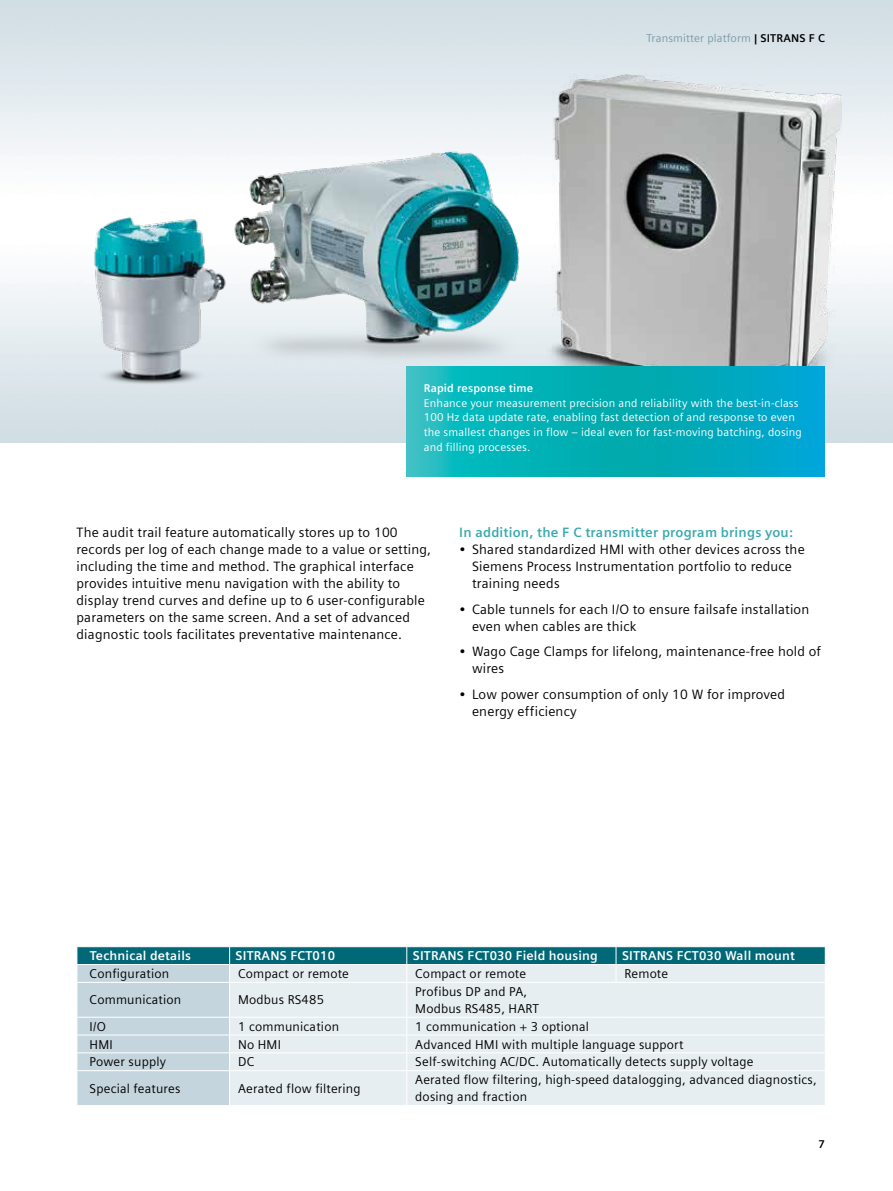
<style>
.page{position:relative;width:893px;height:1191px;background:#fff}
.page>*{position:absolute;margin:0;border:0;box-sizing:border-box;transform-origin:0 0}
.t1{font:13.5px/17px "Siemens Sans Global";letter-spacing:.015em;color:#000}
.t2{font:700 13.5px "Siemens Sans Global";letter-spacing:.015em;color:#3aa9ae}
.t3{font:12.75px/17px "Siemens Sans Global";letter-spacing:.015em;color:#000}
.t4{font:700 12.75px "Siemens Sans Global";letter-spacing:.015em;color:#fff}
.t5{font:11.25px/14.7px "Siemens Sans Global";letter-spacing:.015em;color:#fff}
.t6{font:11.25px "Siemens Sans Global";letter-spacing:.015em;color:#7b9aa9}
.t7{font:700 11.25px "Siemens Sans Global";letter-spacing:.015em;color:#fff}
.t8{font:700 11.25px "Siemens Sans Global";color:#000}
.s1{font-weight:700;color:#000}
</style>
<div class="page">
<img style="left:0;top:0;width:893px;height:442px">
<img style="left:232px;top:140px;width:294px;height:235px">
<img style="left:544px;top:75px;width:298px;height:340px">
<img style="left:78px;top:203px;width:154px;height:189px">
<svg style="left:77px;top:946px;width:749px;height:159px;background:#c9dce1"></svg>
<hr style="left:77px;top:964px;width:153px;height:1px;background:#fff">
<hr style="left:77px;top:982px;width:153px;height:1px;background:#fff">
<hr style="left:77px;top:1016px;width:153px;height:1px;background:#fff">
<hr style="left:77px;top:1034px;width:153px;height:1px;background:#fff">
<hr style="left:77px;top:1052px;width:153px;height:1px;background:#fff">
<hr style="left:77px;top:1070px;width:153px;height:1px;background:#fff">
<svg style="left:407px;top:367px;width:418px;height:109px;background:#05aebb"></svg>
<p class="t6" style="left:646px;top:30px;width:180px">Transmitter platform <span class="s1">| SITRANS F C</span></p>
<p class="t7" style="left:424px;top:382px;width:111px">Rapid response time</p>
<p class="t5" style="left:424px;top:396px;width:380px">Enhance your measurement precision and reliability with the best-in-class 100 Hz data update rate, enabling fast detection of and response to even the smallest changes in flow – ideal even for fast-moving batching, dosing and filling processes.</p>
<p class="t1" style="left:77px;top:525px;width:356px">The audit trail feature automatically stores up to 100 records per log of each change made to a value or setting, including the time and method. The graphical interface provides intuitive menu navigation with the ability to display trend curves and define up to 6 user-configurable parameters on the same screen. And a set of advanced diagnostic tools facilitates preventative maintenance.</p>
<p class="t2" style="left:459px;top:525px;width:335px">In addition, the F C transmitter program brings you:</p>
<p class="t1" style="left:472px;top:542px;width:334px;text-indent:-13px">• Shared standardized HMI with other devices across the<br>Siemens Process Instrumentation portfolio to reduce training needs</p>
<p class="t1" style="left:472px;top:601px;width:339px;text-indent:-13px">• Cable tunnels for each I/O to ensure failsafe installation even when cables are thick</p>
<p class="t1" style="left:472px;top:644px;width:351px;text-indent:-13px">• Wago Cage Clamps for lifelong, maintenance-free hold of wires</p>
<p class="t1" style="left:472px;top:686px;width:315px;text-indent:-13px">• Low power consumption of only 10 W for improved energy efficiency</p>
<p class="t4" style="left:90px;top:948px;width:103px">Technical details</p>
<p class="t4" style="left:236px;top:948px;width:101px">SITRANS FCT010</p>
<p class="t4" style="left:413px;top:948px;width:187px">SITRANS FCT030 Field housing</p>
<p class="t4" style="left:622px;top:948px;width:174px">SITRANS FCT030 Wall mount</p>
<p class="t3" style="left:90px;top:965px;width:81px">Configuration</p>
<p class="t3" style="left:238px;top:965px;width:112px">Compact or remote</p>
<p class="t3" style="left:415px;top:965px;width:112px">Compact or remote</p>
<p class="t3" style="left:624px;top:965px;width:45px">Remote</p>
<p class="t3" style="left:90px;top:992px;width:93px">Communication</p>
<p class="t3" style="left:238px;top:992px;width:87px">Modbus RS485</p>
<p class="t3" style="left:415px;top:983px;width:125px">Profibus DP and PA,<br>Modbus RS485, HART</p>
<p class="t3" style="left:90px;top:1018px;width:18px">I/O</p>
<p class="t3" style="left:238px;top:1018px;width:103px">1 communication</p>
<p class="t3" style="left:415px;top:1018px;width:175px">1 communication + 3 optional</p>
<p class="t3" style="left:90px;top:1036px;width:25px">HMI</p>
<p class="t3" style="left:238px;top:1036px;width:44px">No HMI</p>
<p class="t3" style="left:415px;top:1036px;width:270px">Advanced HMI with multiple language support</p>
<p class="t3" style="left:90px;top:1054px;width:78px">Power supply</p>
<p class="t3" style="left:238px;top:1054px;width:18px">DC</p>
<p class="t3" style="left:415px;top:1054px;width:340px">Self-switching AC/DC. Automatically detects supply voltage</p>
<p class="t3" style="left:90px;top:1080px;width:92px">Special features</p>
<p class="t3" style="left:238px;top:1080px;width:124px">Aerated flow filtering</p>
<p class="t3" style="left:415px;top:1072px;width:403px">Aerated flow filtering, high-speed datalogging, advanced diagnostics, dosing and fraction</p>
<p class="t8" style="left:818px;top:1137px;width:8px">7</p>
</div>
